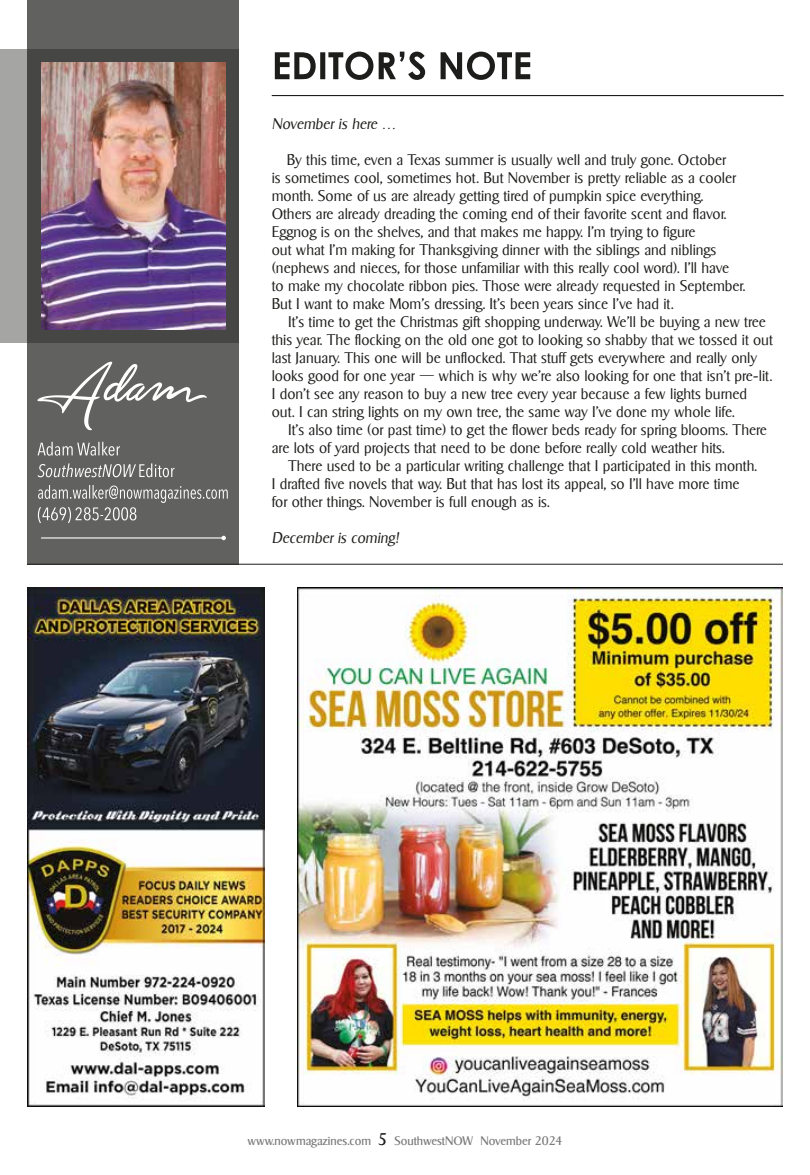
<style>
.page{position:relative;width:810px;height:1175px;background:#fff}
.page>*{position:absolute;margin:0;border:0;box-sizing:border-box;transform-origin:0 0}
.t1{font:300 15px/18px "Sigvar Serial";color:#1d1d1b}
.t2{font:italic 300 15px "Sigvar Serial";color:#1d1d1b}
.t3{font:12px "Sigvar Serial";color:#7c7b7b}
.s1{font-size:16.5px;color:#1d1d1b}
</style>
<div class="page">
<div style="left:28px;top:0;width:211px;height:564px;background:#61615f"></div>
<svg style="left:1px;top:49px;width:238px;height:294px;background:#696967"></svg>
<hr style="left:41px;top:537px;width:183px;height:1px;background:#fff">
<svg style="left:221px;top:535px;width:5px;height:5px"></svg>
<hr style="left:272px;top:95px;width:512px;height:1px;background:#1d1d1b">
<hr style="left:27px;top:564px;width:756px;height:1px;background:#1d1d1b">
<img style="left:41px;top:62px;width:185px;height:268px">
<svg style="left:37px;top:361px;width:170px;height:69px"></svg>
<svg style="left:38px;top:485px;width:190px;height:38px"></svg>
<svg style="left:38px;top:463px;width:137px;height:14px"></svg>
<svg style="left:38px;top:442px;width:82px;height:14px"></svg>
<svg style="left:275px;top:52px;width:255px;height:28px"></svg>
<img style="left:27px;top:587px;width:238px;height:519px">
<img style="left:297px;top:587px;width:486px;height:519px">
<p class="t2" style="left:272px;top:115px;width:126px">November is here …</p>
<p class="t1" style="left:272px;top:151px;width:475px;text-indent:15px">By this time, even a Texas summer is usually well and truly gone. October<br>is sometimes cool, sometimes hot. But November is pretty reliable as a cooler month. Some of us are already getting tired of pumpkin spice everything.<br>Others are already dreading the coming end of their favorite scent and flavor.<br>Eggnog is on the shelves, and that makes me happy. I’m trying to figure<br>out what I’m making for Thanksgiving dinner with the siblings and niblings (nephews and nieces, for those unfamiliar with this really cool word). I’ll have<br>to make my chocolate ribbon pies. Those were already requested in September.<br>But I want to make Mom’s dressing. It’s been years since I’ve had it.</p>
<p class="t1" style="left:272px;top:313px;width:503px;text-indent:16px">It’s time to get the Christmas gift shopping underway. We’ll be buying a new tree this year. The flocking on the old one got to looking so shabby that we tossed it out last January. This one will be unflocked. That stuff gets everywhere and really only looks good for one year — which is why we’re also looking for one that isn’t pre-lit.<br>I don’t see any reason to buy a new tree every year because a few lights burned out. I can string lights on my own tree, the same way I’ve done my whole life.</p>
<p class="t1" style="left:272px;top:421px;width:497px;text-indent:16px">It’s also time (or past time) to get the flower beds ready for spring blooms. There are lots of yard projects that need to be done before really cold weather hits.</p>
<p class="t1" style="left:272px;top:457px;width:487px;text-indent:16px">There used to be a particular writing challenge that I participated in this month.<br>I drafted five novels that way. But that has lost its appeal, so I’ll have more time for other things. November is full enough as is.</p>
<p class="t2" style="left:272px;top:529px;width:129px">December is coming!</p>
<p class="t3" style="left:247px;top:1133px;width:317px">www.nowmagazines.com <span class="s1">5</span> SouthwestNOW November 2024</p>
</div>
